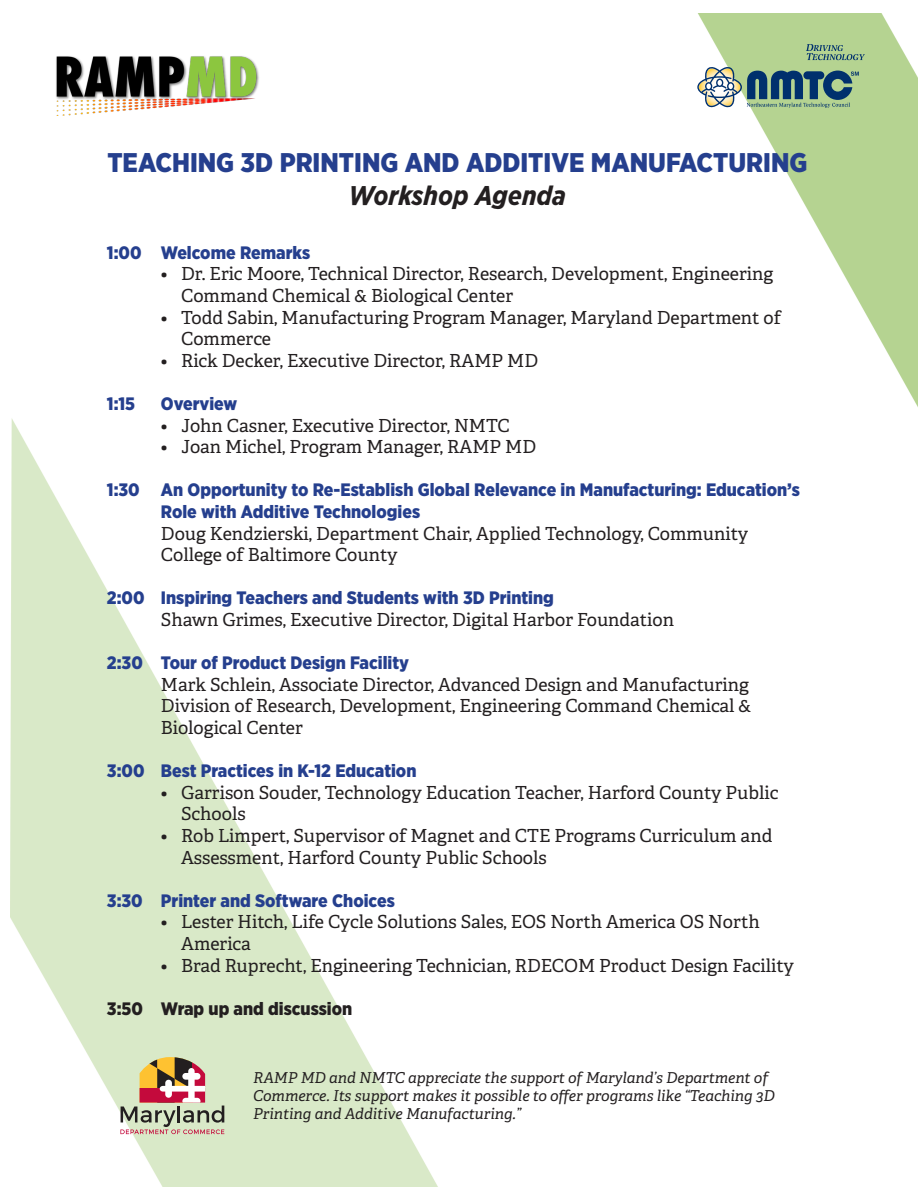
<style>
.page{position:relative;width:918px;height:1188px;background:#fff}
.page>*{position:absolute;margin:0;border:0;box-sizing:border-box;transform-origin:0 0}
.t1{font:900 27px "Gotham Narrow";color:#253f8e}
.t2{font:italic 700 27px "Gotham Narrow";color:#231f20}
.t3{font:18px/21.6px "Adelle";color:#231f20}
.t4{font:900 18px/21.6px "Gotham Narrow";color:#253f8e}
.t5{font:900 18px "Gotham Narrow";color:#231f20}
.t6{font:italic 15px/18px "Adelle";color:#231f20}
</style>
<div class="page">
<img style="left:10px;top:13px;width:908px;height:1173px">
<svg style="left:120px;top:1057px;width:104px;height:77px;background:#c2ae96"></svg>
<img style="left:54px;top:54px;width:206px;height:61px">
<svg style="left:806px;top:44px;width:59px;height:16px"></svg>
<svg style="left:697px;top:67px;width:162px;height:41px;background:#7b9890"></svg>
<p class="t1" style="left:107px;top:145px;width:702px">TEACHING 3D PRINTING AND ADDITIVE MANUFACTURING</p>
<p class="t2" style="left:349px;top:178px;width:219px">Workshop Agenda</p>
<p class="t4" style="left:107px;top:242px;width:205px">1:00 Welcome Remarks</p>
<p class="t3" style="left:181px;top:264px;width:594px;text-indent:-20px">• Dr. Eric Moore, Technical Director, Research, Development, Engineering<br>Command Chemical &amp; Biological Center</p>
<p class="t3" style="left:181px;top:307px;width:601px;text-indent:-20px">• Todd Sabin, Manufacturing Program Manager, Maryland Department of<br>Commerce</p>
<p class="t3" style="left:161px;top:350px;width:379px">• Rick Decker, Executive Director, RAMP MD</p>
<p class="t4" style="left:107px;top:393px;width:30px">1:15</p>
<p class="t4" style="left:161px;top:393px;width:78px">Overview</p>
<p class="t3" style="left:161px;top:415px;width:351px">• John Casner, Executive Director, NMTC</p>
<p class="t3" style="left:161px;top:436px;width:377px">• Joan Michel, Program Manager, RAMP MD</p>
<p class="t4" style="left:161px;top:479px;width:641px;text-indent:-54px">1:30 An Opportunity to Re-Establish Global Relevance in Manufacturing: Education’s<br>Role with Additive Technologies</p>
<p class="t3" style="left:161px;top:523px;width:589px">Doug Kendzierski, Department Chair, Applied Technology, Community<br>College of Baltimore County</p>
<p class="t4" style="left:107px;top:587px;width:448px">2:00 Inspiring Teachers and Students with 3D Printing</p>
<p class="t3" style="left:161px;top:609px;width:515px">Shawn Grimes, Executive Director, Digital Harbor Foundation</p>
<p class="t4" style="left:107px;top:652px;width:304px">2:30 Tour of Product Design Facility</p>
<p class="t3" style="left:161px;top:674px;width:592px">Mark Schlein, Associate Director, Advanced Design and Manufacturing<br>Division of Research, Development, Engineering Command Chemical &amp;<br>Biological Center</p>
<p class="t4" style="left:107px;top:760px;width:311px">3:00 Best Practices in K-12 Education</p>
<p class="t3" style="left:181px;top:782px;width:599px;text-indent:-20px">• Garrison Souder, Technology Education Teacher, Harford County Public<br>Schools</p>
<p class="t3" style="left:181px;top:825px;width:593px;text-indent:-20px">• Rob Limpert, Supervisor of Magnet and CTE Programs Curriculum and<br>Assessment, Harford County Public Schools</p>
<p class="t4" style="left:107px;top:890px;width:289px">3:30 Printer and Software Choices</p>
<p class="t3" style="left:181px;top:912px;width:580px;text-indent:-20px">• Lester Hitch, Life Cycle Solutions Sales, EOS North America OS North<br>America</p>
<p class="t3" style="left:161px;top:955px;width:635px">• Brad Ruprecht, Engineering Technician, RDECOM Product Design Facility</p>
<p class="t5" style="left:107px;top:997px;width:247px">3:50 Wrap up and discussion</p>
<p class="t6" style="left:253px;top:1069px;width:523px">RAMP MD and NMTC appreciate the support of Maryland’s Department of<br>Commerce. Its support makes it possible to offer programs like “Teaching 3D<br>Printing and Additive Manufacturing.”</p>
</div>
